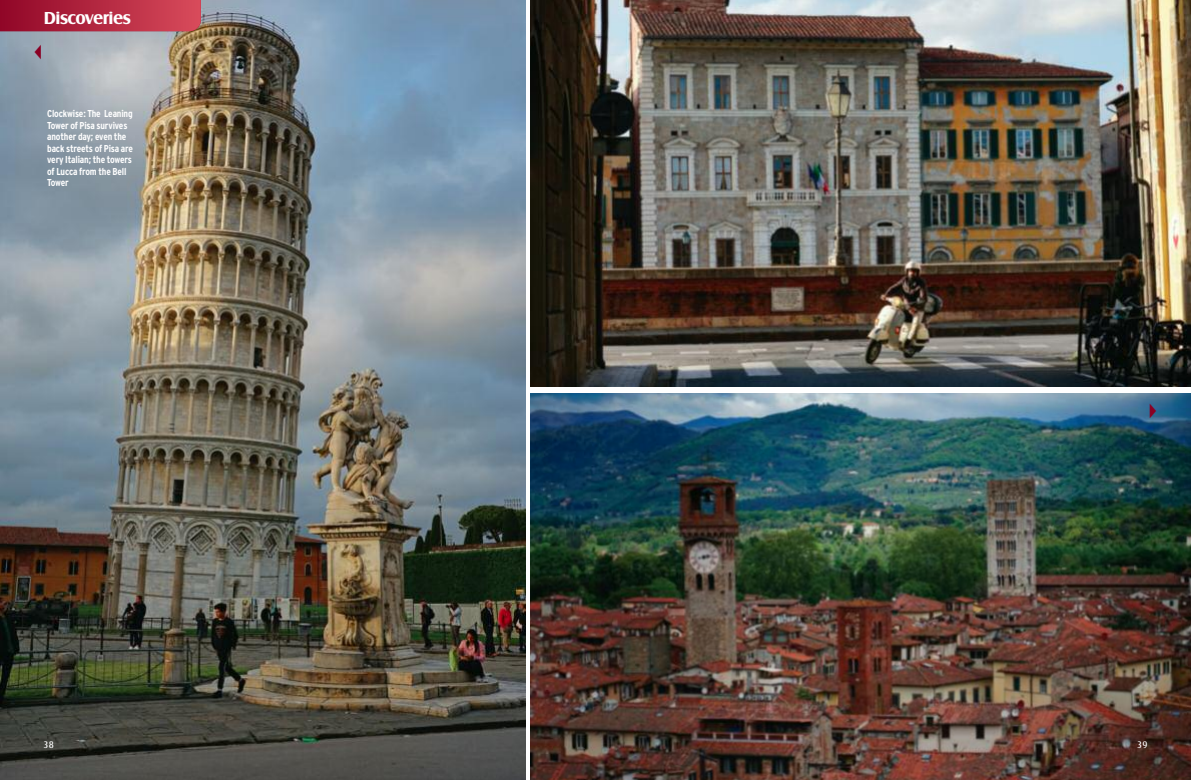
<style>
.page{position:relative;width:1191px;height:780px;background:#fff}
.page>*{position:absolute;margin:0;border:0;box-sizing:border-box;transform-origin:0 0}
.t1{font:700 18px "Castle EF";letter-spacing:-.03em;color:#fff}
.t2{font:700 condensed 10px/11.5px "Interstate";letter-spacing:-.015em;color:#fff}
.t3{font:10px "Castle EF";color:#fff}
</style>
<div class="page">
<img style="left:531px;top:0;width:660px;height:386px">
<img style="left:531px;top:393px;width:660px;height:387px">
<img style="left:0;top:0;width:525px;height:780px">
<svg style="left:0;top:0;width:201px;height:31px;background:#b42841"></svg>
<svg style="left:35px;top:44px;width:6px;height:15px"></svg>
<svg style="left:1150px;top:404px;width:6px;height:14px"></svg>
<h1 class="t1" style="left:44px;top:8px;width:89px">Discoveries</h1>
<p class="t2" style="left:47px;top:108px;width:87px">Clockwise: The Leaning<br>Tower of Pisa survives another day; even the back streets of Pisa are very Italian; the towers of Lucca from the Bell<br>Tower</p>
<p class="t3" style="left:44px;top:738px;width:12px">38</p>
<p class="t3" style="left:1137px;top:738px;width:12px">39</p>
</div>
